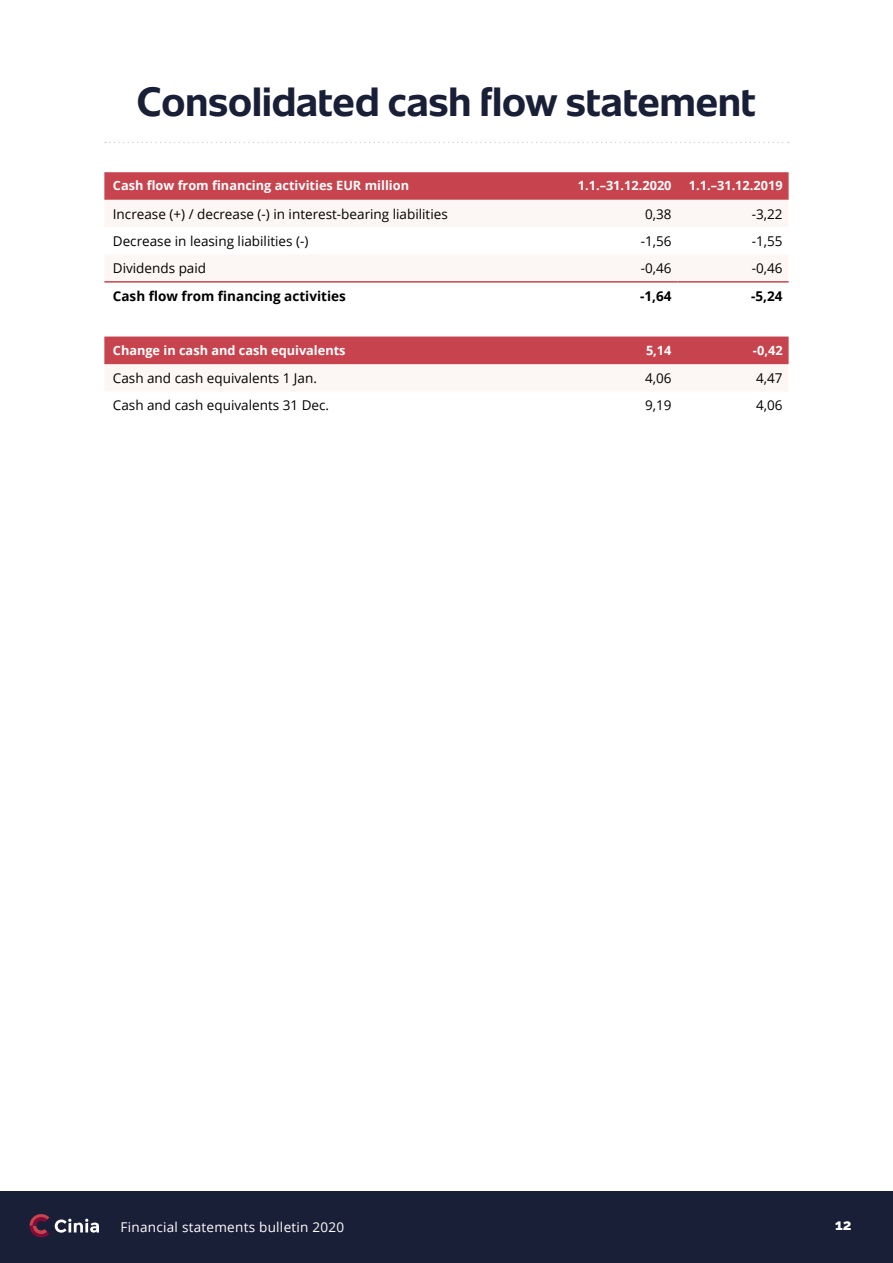
<style>
.page{position:relative;width:893px;height:1263px;background:#fff}
.page>*{position:absolute;margin:0;border:0;box-sizing:border-box;transform-origin:0 0}
.t1{font:700 40.5px "Unitext";color:#1a1f38}
.t2{font:800 15px "Raleway";color:#fff}
.t3{font:13.5px "Open Sans";color:#000}
.t4{font:700 13.5px "Open Sans";color:#000}
.t5{font:13.5px "Open Sans";letter-spacing:.02em;color:#fff}
.t6{font:700 12.75px "Open Sans";color:#fff}
</style>
<div class="page">
<svg style="left:104px;top:172px;width:685px;height:28px;background:#c84751"></svg>
<svg style="left:105px;top:200px;width:683px;height:81px;fill:#fcf7f4"></svg>
<svg style="left:104px;top:336px;width:685px;height:55px;fill:#fcf7f4"></svg>
<div style="left:104px;top:337px;width:685px;height:27px;background:#c7444e"></div>
<hr style="left:104px;top:281px;width:463px;height:2px;background:#c7444e">
<hr style="left:567px;top:281px;width:110px;height:2px;background:#c7444e">
<hr style="left:677px;top:281px;width:112px;height:2px;background:#c7444e">
<svg style="left:105px;top:142px;width:684px;height:1px"></svg>
<div style="left:0;top:1191px;width:893px;height:72px;background:#1a1f38"></div>
<svg style="left:55px;top:1219px;width:44px;height:13px"></svg>
<svg style="left:30px;top:1214px;width:19px;height:23px"></svg>
<h1 class="t1" style="left:137px;top:72px;width:621px">Consolidated cash flow statement</h1>
<p class="t6" style="left:113px;top:177px;width:298px">Cash flow from financing activities EUR million</p>
<p class="t6" style="left:578px;top:177px;width:95px">1.1.–31.12.2020</p>
<p class="t6" style="left:689px;top:177px;width:95px">1.1.–31.12.2019</p>
<p class="t3" style="left:113px;top:205px;width:336px">Increase (+) / decrease (-) in interest-bearing liabilities</p>
<p class="t3" style="left:645px;top:205px;width:28px">0,38</p>
<p class="t3" style="left:752px;top:205px;width:32px">-3,22</p>
<p class="t3" style="left:113px;top:232px;width:197px">Decrease in leasing liabilities (-)</p>
<p class="t3" style="left:641px;top:232px;width:32px">-1,56</p>
<p class="t3" style="left:752px;top:232px;width:32px">-1,55</p>
<p class="t3" style="left:113px;top:259px;width:95px">Dividends paid</p>
<p class="t3" style="left:641px;top:259px;width:32px">-0,46</p>
<p class="t3" style="left:752px;top:259px;width:32px">-0,46</p>
<p class="t4" style="left:113px;top:286px;width:234px">Cash flow from financing activities</p>
<p class="t4" style="left:640px;top:286px;width:33px">-1,64</p>
<p class="t4" style="left:751px;top:286px;width:33px">-5,24</p>
<p class="t6" style="left:113px;top:341px;width:234px">Change in cash and cash equivalents</p>
<p class="t6" style="left:646px;top:341px;width:27px">5,14</p>
<p class="t6" style="left:753px;top:341px;width:31px">-0,42</p>
<p class="t3" style="left:113px;top:369px;width:206px">Cash and cash equivalents 1 Jan.</p>
<p class="t3" style="left:645px;top:369px;width:28px">4,06</p>
<p class="t3" style="left:756px;top:369px;width:28px">4,47</p>
<p class="t3" style="left:113px;top:396px;width:218px">Cash and cash equivalents 31 Dec.</p>
<p class="t3" style="left:645px;top:396px;width:28px">9,19</p>
<p class="t3" style="left:756px;top:396px;width:28px">4,06</p>
<p class="t5" style="left:121px;top:1218px;width:225px">Financial statements bulletin 2020</p>
<p class="t2" style="left:835px;top:1216px;width:18px">12</p>
</div>
